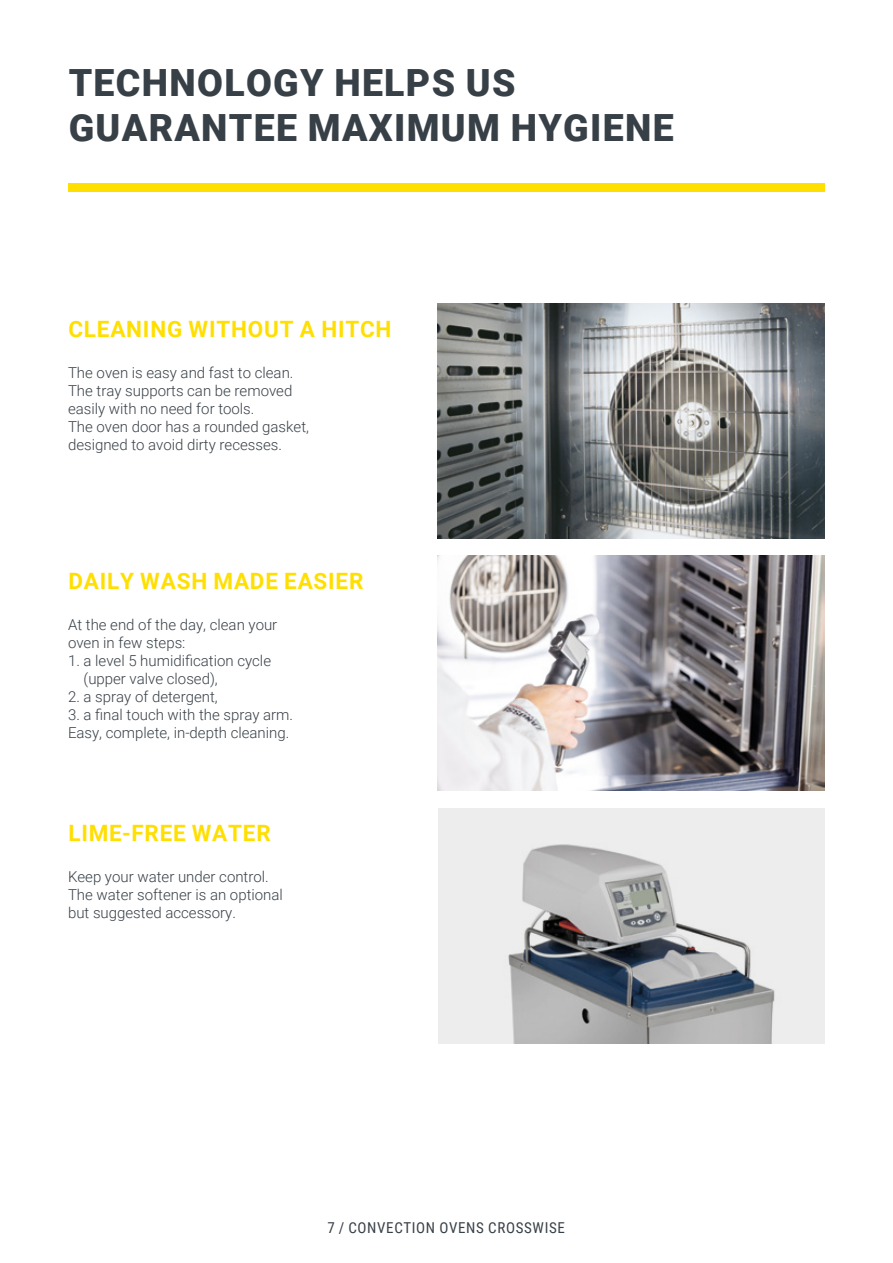
<style>
.page{position:relative;width:893px;height:1263px;background:#fff}
.page>*{position:absolute;margin:0;border:0;box-sizing:border-box;transform-origin:0 0}
.t1{font:900 37.5px/45px "Roboto";letter-spacing:.035em;color:#384047}
.t2{font:700 22.5px "Roboto";letter-spacing:.035em;color:#ffdf00}
.t3{font:300 15px/18px "Roboto";color:#384047}
.t4{font:15px "Roboto Condensed";letter-spacing:.045em;color:#384047}
</style>
<div class="page">
<div style="left:438px;top:808px;width:387px;height:235px;background:#ededed"></div>
<img style="left:508px;top:844px;width:267px;height:199px">
<img style="left:438px;top:556px;width:387px;height:235px">
<img style="left:438px;top:303px;width:387px;height:236px">
<div style="left:68px;top:183px;width:757px;height:8px;background:#ffdf00"></div>
<h1 class="t1" style="left:69px;top:59px;width:607px">TECHNOLOGY HELPS US<br>GUARANTEE MAXIMUM HYGIENE</h1>
<h2 class="t2" style="left:68px;top:313px;width:325px">CLEANING WITHOUT A HITCH</h2>
<p class="t3" style="left:68px;top:363px;width:242px">The oven is easy and fast to clean.<br>The tray supports can be removed easily with no need for tools.<br>The oven door has a rounded gasket, designed to avoid dirty recesses.</p>
<h2 class="t2" style="left:68px;top:565px;width:296px">DAILY WASH MADE EASIER</h2>
<p class="t3" style="left:68px;top:615px;width:211px">At the end of the day, clean your oven in few steps:</p>
<p class="t3" style="left:84px;top:651px;width:189px;text-indent:-16px">1. a level 5 humidification cycle (upper valve closed),</p>
<p class="t3" style="left:68px;top:687px;width:151px">2. a spray of detergent,</p>
<p class="t3" style="left:68px;top:705px;width:227px">3. a final touch with the spray arm.<br>Easy, complete, in-depth cleaning.</p>
<h2 class="t2" style="left:68px;top:817px;width:204px">LIME-FREE WATER</h2>
<p class="t3" style="left:68px;top:867px;width:216px">Keep your water under control.<br>The water softener is an optional but suggested accessory.</p>
<p class="t4" style="left:328px;top:1217px;width:239px">7 / CONVECTION OVENS CROSSWISE</p>
</div>
